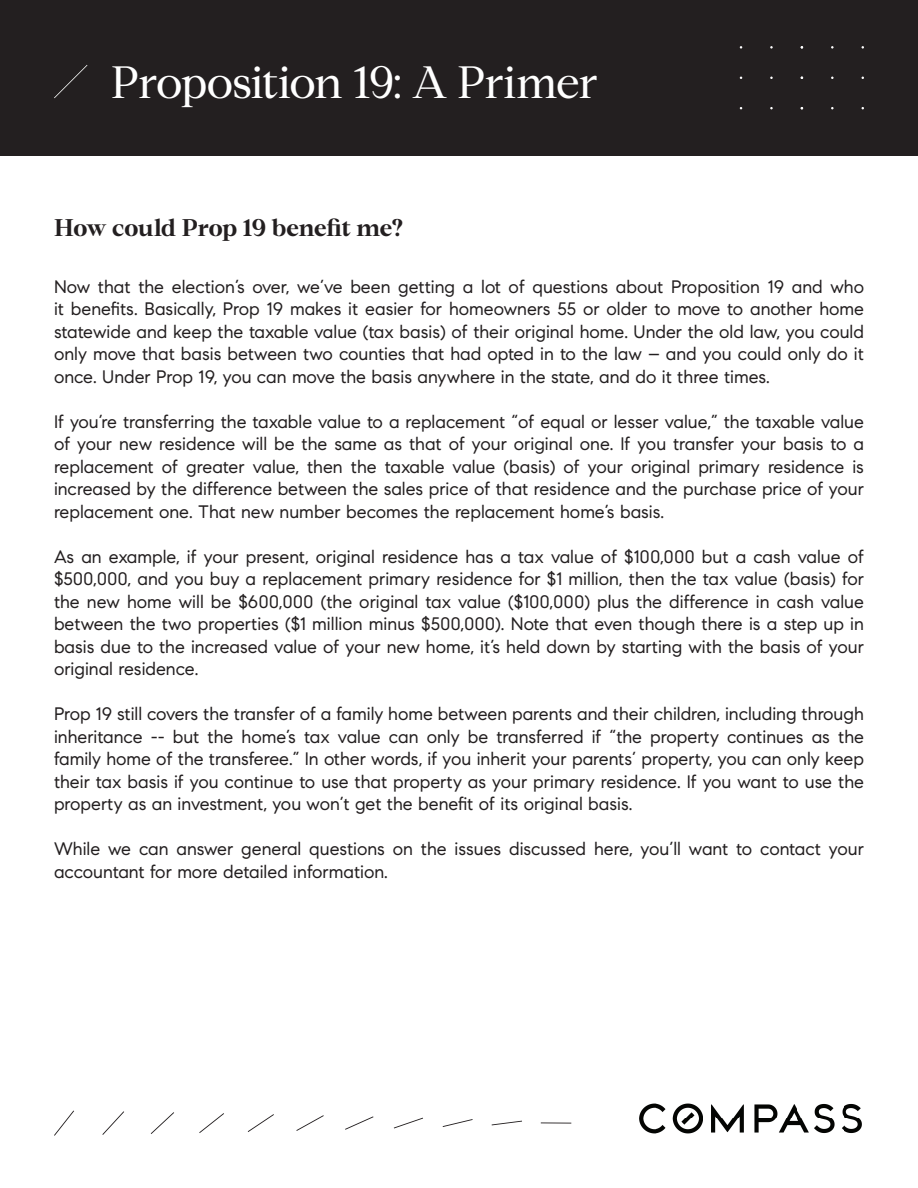
<style>
.page{position:relative;width:918px;height:1188px;background:#fff}
.page>*{position:absolute;margin:0;border:0;box-sizing:border-box;transform-origin:0 0}
.t1{font:45px "Compass Serif";letter-spacing:-.02em;color:#fff}
.t2{font:700 24px "Compass Serif";letter-spacing:-.015em;color:#231f20}
.t3{font:18px/22.5px "Compass Sans";color:#231f20;text-align:justify}
</style>
<div class="page">
<div style="left:0;top:0;width:918px;height:156px;background:#231f20"></div>
<svg style="left:54px;top:1111px;width:517px;height:25px"></svg>
<svg style="left:54px;top:65px;width:33px;height:33px"></svg>
<img style="left:639px;top:1103px;width:223px;height:31px">
<h1 class="t1" style="left:111px;top:56px;width:488px">Proposition 19: A Primer</h1>
<h2 class="t2" style="left:54px;top:213px;width:351px">How could Prop 19 benefit me?</h2>
<p class="t3" style="left:54px;top:275px;width:812px">Now that the election’s over, we’ve been getting a lot of questions about Proposition 19 and who it benefits. Basically, Prop 19 makes it easier for homeowners 55 or older to move to another home statewide and keep the taxable value (tax basis) of their original home. Under the old law, you could only move that basis between two counties that had opted in to the law – and you could only do it once. Under Prop 19, you can move the basis anywhere in the state, and do it three times.</p>
<p class="t3" style="left:54px;top:410px;width:812px">If you’re transferring the taxable value to a replacement “of equal or lesser value,” the taxable value of your new residence will be the same as that of your original one. If you transfer your basis to a replacement of greater value, then the taxable value (basis) of your original primary residence is increased by the difference between the sales price of that residence and the purchase price of your replacement one. That new number becomes the replacement home’s basis.</p>
<p class="t3" style="left:54px;top:545px;width:812px">As an example, if your present, original residence has a tax value of $100,000 but a cash value of $500,000, and you buy a replacement primary residence for $1 million, then the tax value (basis) for the new home will be $600,000 (the original tax value ($100,000) plus the difference in cash value between the two properties ($1 million minus $500,000). Note that even though there is a step up in basis due to the increased value of your new home, it’s held down by starting with the basis of your original residence.</p>
<p class="t3" style="left:54px;top:702px;width:812px">Prop 19 still covers the transfer of a family home between parents and their children, including through inheritance -- but the home’s tax value can only be transferred if “the property continues as the family home of the transferee.” In other words, if you inherit your parents’ property, you can only keep their tax basis if you continue to use that property as your primary residence. If you want to use the property as an investment, you won’t get the benefit of its original basis.</p>
<p class="t3" style="left:54px;top:837px;width:811px">While we can answer general questions on the issues discussed here, you’ll want to contact your accountant for more detailed information.</p>
</div>
